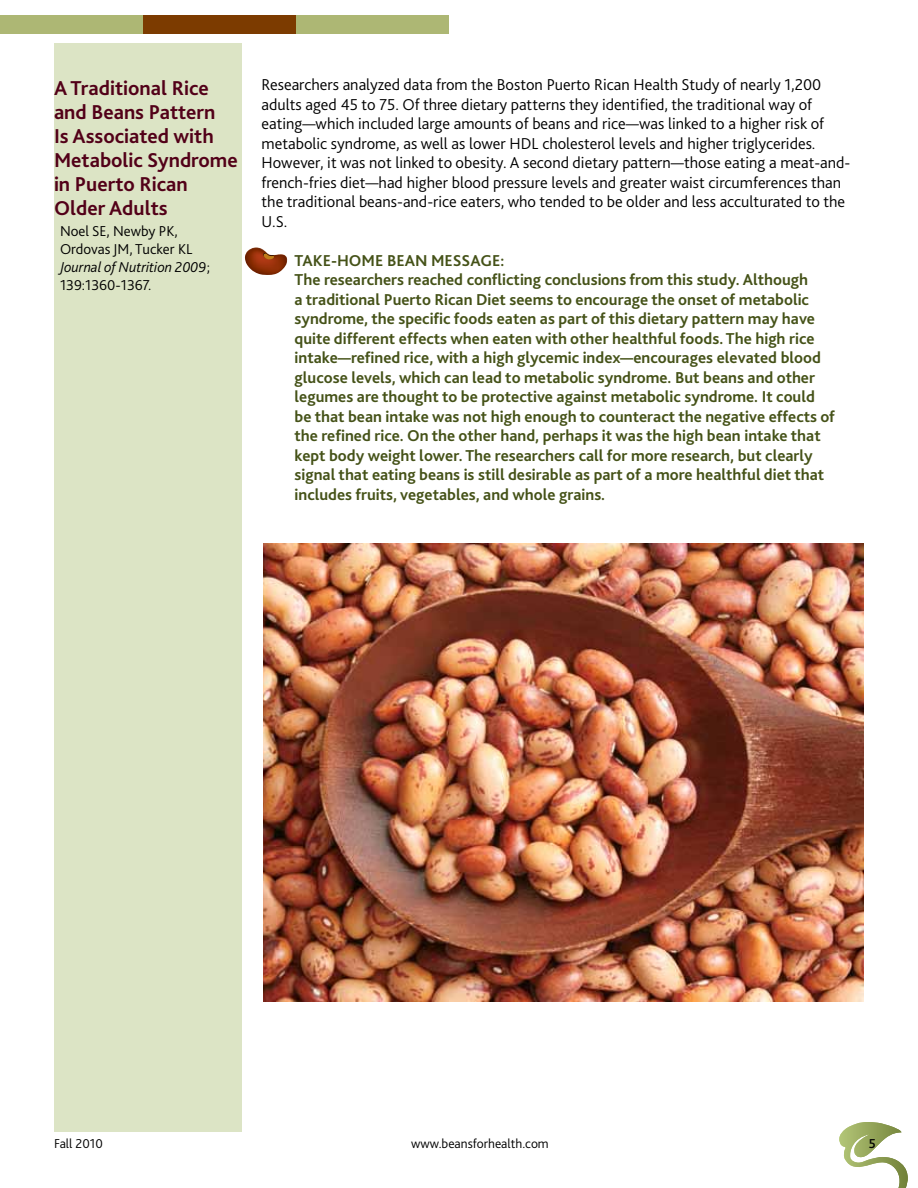
<style>
.page{position:relative;width:918px;height:1188px;background:#fff}
.page>*{position:absolute;margin:0;border:0;box-sizing:border-box;transform-origin:0 0}
.t1{font:700 21px/24px "Bliss 2";color:#520018}
.t2{font:700 16.5px/19.5px "Bliss 2";color:#455218}
.t3{font:300 16.5px/19.5px "Bliss 2";color:#000}
.t4{font:300 15px/18px "Bliss 2";color:#000}
.t5{font:300 13.5px "Bliss 2";color:#000}
.t6{font:500 13.5px "Bliss 2";color:#000}
.s1{font-style:italic}
</style>
<div class="page">
<svg style="left:839px;top:1122px;width:69px;height:66px"></svg>
<div style="left:54px;top:44px;width:187px;height:1088px;background:#dce4c5"></div>
<div style="left:296px;top:15px;width:153px;height:19px;background:#adb774"></div>
<div style="left:142px;top:15px;width:154px;height:19px;background:#7c3b00"></div>
<div style="left:0;top:15px;width:143px;height:19px;background:#adb774"></div>
<img style="left:263px;top:543px;width:601px;height:459px">
<img style="left:245px;top:248px;width:43px;height:27px">
<svg style="left:263px;top:253px;width:11px;height:7px"></svg>
<p class="t1" style="left:54px;top:75px;width:185px">A Traditional Rice and Beans Pattern<br>Is Associated with<br>Metabolic Syndrome in Puerto Rican<br>Older Adults</p>
<p class="t4" style="left:60px;top:222px;width:152px">Noel SE, Newby PK,<br>Ordovas JM, Tucker KL<br><span class="s1">Journal of Nutrition 2009</span>;<br>139:1360-1367.</p>
<p class="t3" style="left:262px;top:74px;width:590px">Researchers analyzed data from the Boston Puerto Rican Health Study of nearly 1,200 adults aged 45 to 75. Of three dietary patterns they identified, the traditional way of eating—which included large amounts of beans and rice—was linked to a higher risk of metabolic syndrome, as well as lower HDL cholesterol levels and higher triglycerides.<br>However, it was not linked to obesity. A second dietary pattern—those eating a meat-and&shy;french-fries diet—had higher blood pressure levels and greater waist circumferences than the traditional beans-and-rice eaters, who tended to be older and less acculturated to the U.S.</p>
<p class="t2" style="left:295px;top:250px;width:542px">TAKE-HOME BEAN MESSAGE:<br>The researchers reached conflicting conclusions from this study. Although<br>a traditional Puerto Rican Diet seems to encourage the onset of metabolic syndrome, the specific foods eaten as part of this dietary pattern may have quite different effects when eaten with other healthful foods. The high rice intake—refined rice, with a high glycemic index—encourages elevated blood glucose levels, which can lead to metabolic syndrome. But beans and other legumes are thought to be protective against metabolic syndrome. It could be that bean intake was not high enough to counteract the negative effects of the refined rice. On the other hand, perhaps it was the high bean intake that kept body weight lower. The researchers call for more research, but clearly signal that eating beans is still desirable as part of a more healthful diet that includes fruits, vegetables, and whole grains.</p>
<p class="t5" style="left:54px;top:1135px;width:50px">Fall 2010</p>
<p class="t5" style="left:411px;top:1135px;width:139px">www.beansforhealth.com</p>
<p class="t6" style="left:869px;top:1135px;width:9px">5</p>
</div>
